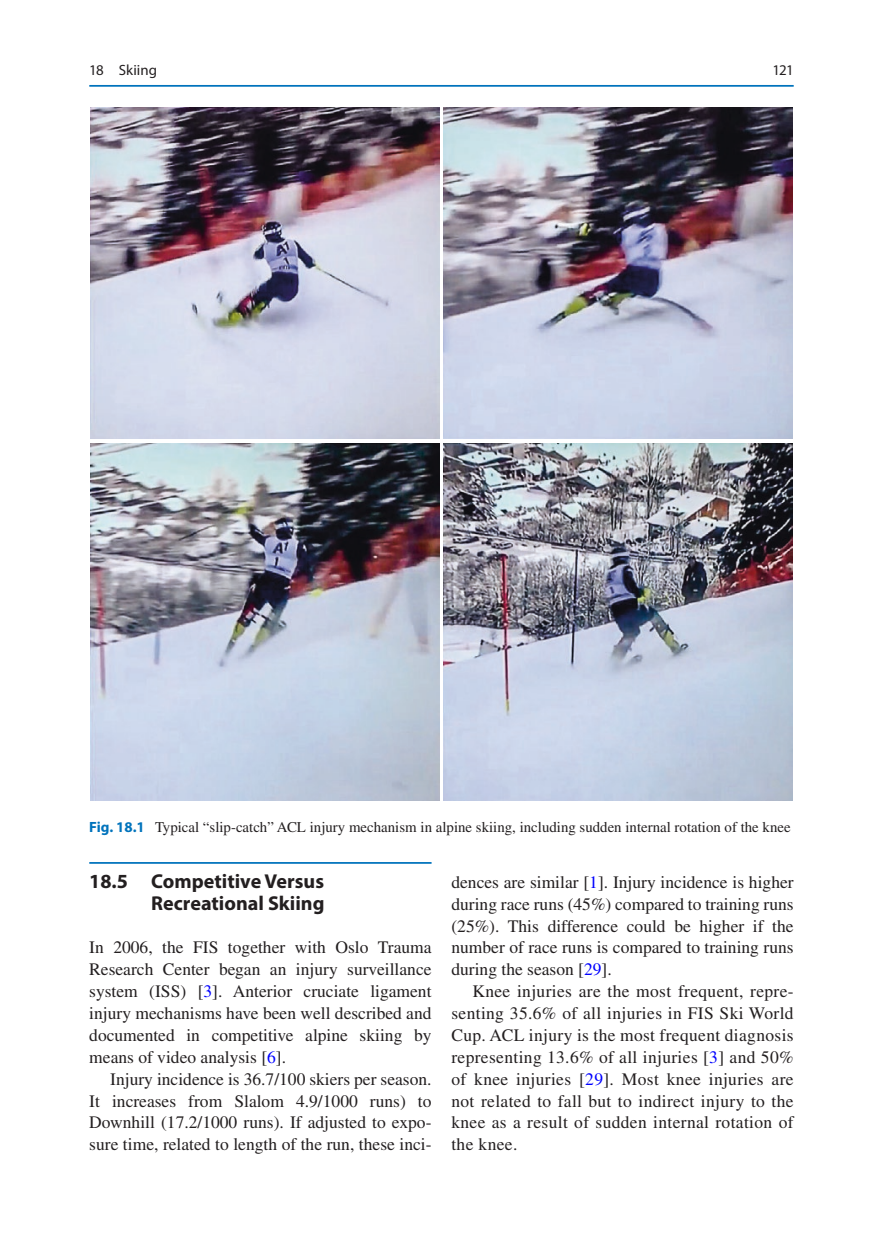
<style>
.page{position:relative;width:883px;height:1260px;background:#fff}
.page>*{position:absolute;margin:0;border:0;box-sizing:border-box;transform-origin:0 0}
.t1{font:700 20.12px/21.9px "Myriad Pro";color:#231f20;text-align:right}
.t2{font:17.5px/21.9px "Times LT Std";color:#231f20;text-align:justify}
.t3{font:14.88px "Times LT Std";color:#231f20}
.t4{font:14.88px "Myriad Pro Regular 3";letter-spacing:.005em;color:#231f20}
.t5{font:14.88px "Myriad Pro";color:#231f20}
.s1{font-family:"Myriad Pro";font-weight:700;color:#0073bc}
.s2{color:#00f}
</style>
<div class="page">
<hr style="left:89px;top:862px;width:343px;height:2px;background:#0073bc">
<img style="left:90px;top:107px;width:349px;height:332px">
<img style="left:444px;top:107px;width:349px;height:332px">
<img style="left:90px;top:444px;width:349px;height:357px">
<img style="left:444px;top:444px;width:349px;height:357px">
<hr style="left:89px;top:85px;width:705px;height:2px;background:#0073bc">
<p class="t4" style="left:89px;top:61px;width:69px">18 Skiing</p>
<p class="t5" style="left:772px;top:61px;width:23px">121</p>
<p class="t3" style="left:89px;top:819px;width:703px"><span class="s1">Fig. 18.1</span> Typical “slip-catch” ACL injury mechanism in alpine skiing, including sudden internal rotation of the knee</p>
<p class="t1" style="left:89px;top:869px;width:237px">18.5 Competitive Versus<br>Recreational Skiing</p>
<p class="t2" style="left:89px;top:937px;width:344px">In 2006, the FIS together with Oslo Trauma Research Center began an injury surveillance system (ISS) [<span class="s2">3</span>]. Anterior cruciate ligament injury mechanisms have been well described and documented in competitive alpine skiing by means of video analysis [<span class="s2">6</span>].</p>
<p class="t2" style="left:89px;top:1068px;width:344px;text-indent:21px">Injury incidence is 36.7/100 skiers per season.<br>It increases from Slalom 4.9/1000 runs) to Downhill (17.2/1000 runs). If adjusted to expo&shy;sure time, related to length of the run, these inci-</p>
<p class="t2" style="left:451px;top:871px;width:344px">dences are similar [<span class="s2">1</span>]. Injury incidence is higher during race runs (45%) compared to training runs (25%). This difference could be higher if the number of race runs is compared to training runs during the season [<span class="s2">29</span>].</p>
<p class="t2" style="left:451px;top:980px;width:344px;text-indent:21px">Knee injuries are the most frequent, repre&shy;senting 35.6% of all injuries in FIS Ski World Cup. ACL injury is the most frequent diagnosis representing 13.6% of all injuries [<span class="s2">3</span>] and 50% of knee injuries [<span class="s2">29</span>]. Most knee injuries are not related to fall but to indirect injury to the knee as a result of sudden internal rotation of the knee.</p>
</div>
